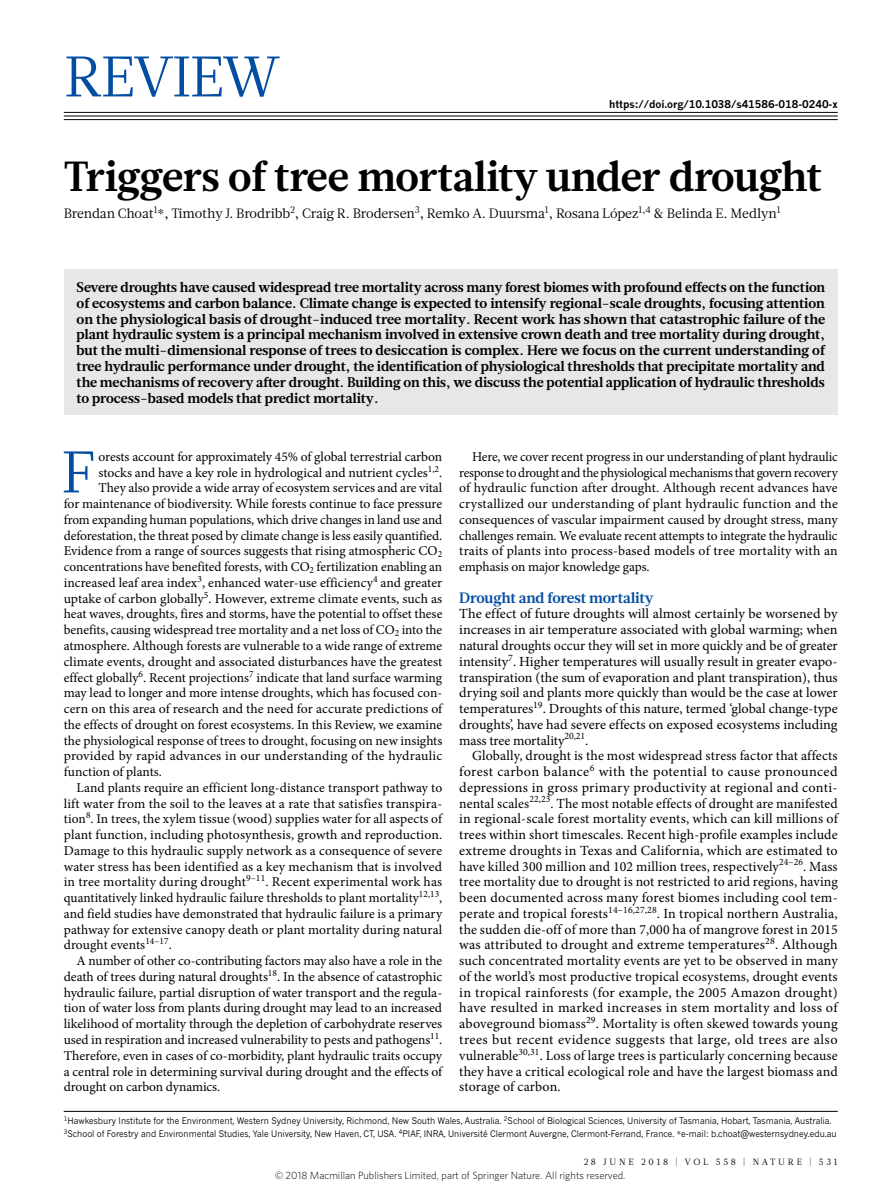
<style>
.page{position:relative;width:893px;height:1187px;background:#fff}
.page>*{position:absolute;margin:0;border:0;box-sizing:border-box;transform-origin:0 0}
.t1{font:58.5px "Glosa Math";color:#034ea2}
.t2{font:57px "Glosa Math";letter-spacing:-.025em;color:#034ea2}
.t3{font:700 42px "Glosa Math";letter-spacing:-.005em;color:#000}
.t4{font:700 15px "Glosa Math";letter-spacing:-.015em;color:#034ea2}
.t5{font:13.95px/15.8px "Minion Pro";color:#000;text-align:justify}
.t6{font:700 13.95px/15.8px "Glosa Math";color:#000;text-align:justify}
.t7{font:13.5px/15.8px "Minion Pro";color:#000;text-align:justify}
.t8{font:13.5px "Glosa Math";letter-spacing:-.005em;color:#000}
.t9{font:13.5px "Minion Pro";letter-spacing:.02em;color:#000}
.t10{font:300 10.5px "Whitney";color:#000}
.t11{font:700 10.5px "News Gothic MT Std";letter-spacing:-.005em;color:#000}
.t12{font:9px/12.8px "News Gothic MT Std";color:#000;scale:.95 1}
.t13{font:9px "Glosa Math";letter-spacing:.3em;color:#000}
.s1{font-family:"STIX General"}
</style>
<div class="page">
<hr style="left:64px;top:112px;width:774px;height:1px;background:#000">
<hr style="left:64px;top:116px;width:774px;height:1px;background:#000">
<hr style="left:64px;top:119px;width:774px;height:1px;background:#000">
<div style="left:64px;top:269px;width:774px;height:146px;background:#e6e7e8"></div>
<hr style="left:64px;top:1110px;width:774px;height:1px;background:#000">
<h2 class="t2" style="left:64px;top:39px;width:218px">Review</h2>
<p class="t11" style="left:609px;top:98px;width:230px">https://doi.org/10.1038/s41586-018-0240-x</p>
<h3 class="t3" style="left:64px;top:149px;width:760px">Triggers of tree mortality under drought</h3>
<p class="t8" style="left:64px;top:204px;width:718px">Brendan Choat<sup>1</sup><span class="s1">*</span>, Timothy J. Brodribb<sup>2</sup>, Craig R. Brodersen<sup>3</sup>, Remko A. Duursma<sup>1</sup>, Rosana López<sup>1,4</sup> &amp; Belinda E. Medlyn<sup>1</sup></p>
<p class="t6" style="left:77px;top:280px;width:750px">Severe droughts have caused widespread tree mortality across many forest biomes with profound effects on the function of ecosystems and carbon balance. Climate change is expected to intensify regional-scale droughts, focusing attention on the physiological basis of drought-induced tree mortality. Recent work has shown that catastrophic failure of the plant hydraulic system is a principal mechanism involved in extensive crown death and tree mortality during drought, but the multi-dimensional response of trees to desiccation is complex. Here we focus on the current understanding of tree hydraulic performance under drought, the identification of physiological thresholds that precipitate mortality and the mechanisms of recovery after drought. Building on this, we discuss the potential application of hydraulic thresholds to process-based models that predict mortality.</p>
<h1 class="t1" style="left:61px;top:433px;width:35px">F</h1>
<p class="t7" style="left:99px;top:449px;width:345px">orests account for approximately 45% of global terrestrial carbon</p>
<p class="t7" style="left:459px;top:449px;width:380px;text-indent:13px">Here, we cover recent progress in our understanding of plant hydraulic response to drought and the physiological mechanisms that govern recovery of hydraulic function after drought. Although recent advances have crystallized our understanding of plant hydraulic function and the consequences of vascular impairment caused by drought stress, many challenges remain. We evaluate recent attempts to integrate the hydraulic traits of plants into process-based models of tree mortality with an emphasis on major knowledge gaps.</p>
<p class="t4" style="left:459px;top:587px;width:196px">Drought and forest mortality</p>
<p class="t5" style="left:459px;top:606px;width:380px">The effect of future droughts will almost certainly be worsened by increases in air temperature associated with global warming; when natural droughts occur they will set in more quickly and be of greater intensity<sup>7</sup>. Higher temperatures will usually result in greater evapo&shy;transpiration (the sum of evaporation and plant transpiration), thus drying soil and plants more quickly than would be the case at lower temperatures<sup>19</sup>. Droughts of this nature, termed ‘global change-type droughts’, have had severe effects on exposed ecosystems including mass tree mortality<sup>20,21</sup>.</p>
<p class="t5" style="left:459px;top:748px;width:380px;text-indent:13px">Globally, drought is the most widespread stress factor that affects forest carbon balance<sup>6</sup> with the potential to cause pronounced depressions in gross primary productivity at regional and conti&shy;nental scales<sup>22,23</sup>. The most notable effects of drought are manifested in regional-scale forest mortality events, which can kill millions of trees within short timescales. Recent high-profile examples include extreme droughts in Texas and California, which are estimated to have killed 300 million and 102 million trees, respectively<sup>24–26</sup>. Mass tree mortality due to drought is not restricted to arid regions, having been documented across many forest biomes including cool tem&shy;perate and tropical forests<sup>14–16,27,28</sup>. In tropical northern Australia, the sudden die-off of more than 7,000 ha of mangrove forest in 2015 was attributed to drought and extreme temperatures<sup>28</sup>. Although such concentrated mortality events are yet to be observed in many of the world’s most productive tropical ecosystems, drought events in tropical rainforests (for example, the 2005 Amazon drought) have resulted in marked increases in stem mortality and loss of aboveground biomass<sup>29</sup>. Mortality is often skewed towards young trees but recent evidence suggests that large, old trees are also vulnerable<sup>30,31</sup>. Loss of large trees is particularly concerning because they have a critical ecological role and have the largest biomass and storage of carbon.</p>
<p class="t12" style="left:64px;top:1114px;width:815px"><sup>1</sup>Hawkesbury Institute for the Environment, Western Sydney University, Richmond, New South Wales, Australia. <sup>2</sup>School of Biological Sciences, University of Tasmania, Hobart, Tasmania, Australia.<br><sup>3</sup>School of Forestry and Environmental Studies, Yale University, New Haven, CT, USA. <sup>4</sup>PIAF, INRA, Université Clermont Auvergne, Clermont-Ferrand, France. <span class="s1">*</span>e-mail: b.choat@westernsydney.edu.au</p>
<p class="t13" style="left:584px;top:1155px;width:256px">28 JUNE 2018 | VOL 558 | NATURE | 531</p>
<p class="t10" style="left:275px;top:1168px;width:352px">© 2018 Macmillan Publishers Limited, part of Springer Nature. All rights reserved.</p>
<p class="t7" style="left:99px;top:464px;width:345px">stocks and have a key role in hydrological and nutrient cycles<sup>1,2</sup>.</p>
<p class="t7" style="left:99px;top:480px;width:345px">They also provide a wide array of ecosystem services and are vital</p>
<p class="t7" style="left:64px;top:496px;width:380px">for maintenance of biodiversity. While forests continue to face pressure</p>
<p class="t7" style="left:64px;top:512px;width:380px">from expanding human populations, which drive changes in land use and</p>
<p class="t7" style="left:64px;top:527px;width:380px">deforestation, the threat posed by climate change is less easily quantified.</p>
<p class="t7" style="left:64px;top:543px;width:380px">Evidence from a range of sources suggests that rising atmospheric CO<sub>2</sub></p>
<p class="t7" style="left:64px;top:559px;width:380px">concentrations have benefited forests, with CO<sub>2</sub> fertilization enabling an</p>
<p class="t7" style="left:64px;top:575px;width:380px">increased leaf area index<sup>3</sup>, enhanced water-use efficiency<sup>4</sup> and greater</p>
<p class="t7" style="left:64px;top:590px;width:380px">uptake of carbon globally<sup>5</sup>. However, extreme climate events, such as</p>
<p class="t7" style="left:64px;top:606px;width:380px">heat waves, droughts, fires and storms, have the potential to offset these</p>
<p class="t7" style="left:64px;top:622px;width:380px">benefits, causing widespread tree mortality and a net loss of CO<sub>2</sub> into the</p>
<p class="t7" style="left:64px;top:638px;width:380px">atmosphere. Although forests are vulnerable to a wide range of extreme</p>
<p class="t7" style="left:64px;top:653px;width:380px">climate events, drought and associated disturbances have the greatest</p>
<p class="t7" style="left:64px;top:669px;width:380px">effect globally<sup>6</sup>. Recent projections<sup>7</sup> indicate that land surface warming</p>
<p class="t7" style="left:64px;top:685px;width:380px">may lead to longer and more intense droughts, which has focused con-</p>
<p class="t7" style="left:64px;top:701px;width:380px">cern on this area of research and the need for accurate predictions of</p>
<p class="t7" style="left:64px;top:716px;width:380px">the effects of drought on forest ecosystems. In this Review, we examine</p>
<p class="t7" style="left:64px;top:732px;width:380px">the physiological response of trees to drought, focusing on new insights</p>
<p class="t9" style="left:64px;top:747px;width:380px">provided by rapid advances in our understanding of the hydraulic</p>
<p class="t7" style="left:64px;top:764px;width:100px">function of plants.</p>
<p class="t7" style="left:77px;top:779px;width:367px">Land plants require an efficient long-distance transport pathway to</p>
<p class="t7" style="left:64px;top:795px;width:380px">lift water from the soil to the leaves at a rate that satisfies transpira-</p>
<p class="t7" style="left:64px;top:811px;width:380px">tion<sup>8</sup>. In trees, the xylem tissue (wood) supplies water for all aspects of</p>
<p class="t7" style="left:64px;top:827px;width:380px">plant function, including photosynthesis, growth and reproduction.</p>
<p class="t7" style="left:64px;top:842px;width:380px">Damage to this hydraulic supply network as a consequence of severe</p>
<p class="t7" style="left:64px;top:858px;width:380px">water stress has been identified as a key mechanism that is involved</p>
<p class="t7" style="left:64px;top:874px;width:380px">in tree mortality during drought<sup>9–11</sup>. Recent experimental work has</p>
<p class="t7" style="left:64px;top:890px;width:380px">quantitatively linked hydraulic failure thresholds to plant mortality<sup>12,13</sup>,</p>
<p class="t7" style="left:64px;top:905px;width:380px">and field studies have demonstrated that hydraulic failure is a primary</p>
<p class="t7" style="left:64px;top:921px;width:380px">pathway for extensive canopy death or plant mortality during natural</p>
<p class="t7" style="left:64px;top:937px;width:110px">drought events<sup>14–17</sup>.</p>
<p class="t7" style="left:77px;top:953px;width:367px">A number of other co-contributing factors may also have a role in the</p>
<p class="t7" style="left:64px;top:968px;width:380px">death of trees during natural droughts<sup>18</sup>. In the absence of catastrophic</p>
<p class="t7" style="left:64px;top:984px;width:380px">hydraulic failure, partial disruption of water transport and the regula-</p>
<p class="t7" style="left:64px;top:1000px;width:380px">tion of water loss from plants during drought may lead to an increased</p>
<p class="t7" style="left:64px;top:1016px;width:380px">likelihood of mortality through the depletion of carbohydrate reserves</p>
<p class="t7" style="left:64px;top:1031px;width:380px">used in respiration and increased vulnerability to pests and pathogens<sup>11</sup>.</p>
<p class="t7" style="left:64px;top:1047px;width:380px">Therefore, even in cases of co-morbidity, plant hydraulic traits occupy</p>
<p class="t7" style="left:64px;top:1063px;width:380px">a central role in determining survival during drought and the effects of</p>
<p class="t7" style="left:64px;top:1079px;width:158px">drought on carbon dynamics.</p>
</div>
